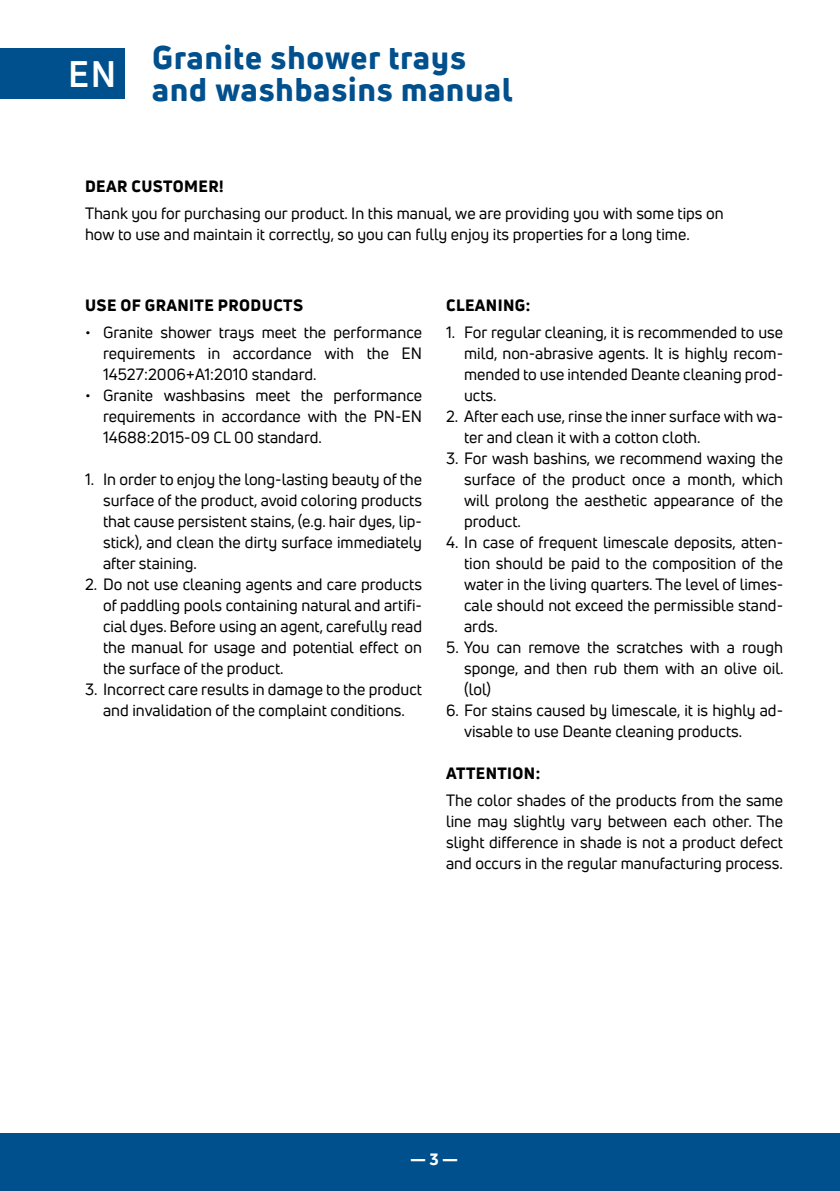
<style>
.page{position:relative;width:840px;height:1191px;background:#fff}
.page>*{position:absolute;margin:0;border:0;box-sizing:border-box;transform-origin:0 0}
.TYTUL{font:700 36px "Uni Neue";color:#fff}
.TYTUL-2{font:800 32px/32px "Uni Neue";letter-spacing:.03em;color:#00508d}
.TEXT{font:16px/21px "Uni Neue";color:#000;text-align:justify}
.PODTYTUL{font:800 16px "Uni Neue";letter-spacing:.025em;color:#000}
.t1{font:800 16px "Uni Neue";color:#fff}
</style>
<div class="page">
<div style="left:0;top:1133px;width:839px;height:58px;background:#00508d"></div>
<div style="left:0;top:48px;width:125px;height:51px;background:#00508d"></div>
<p class="TYTUL" style="left:68px;top:52px;width:50px">EN</p>
<p class="TYTUL-2" style="left:152px;top:41px;width:361px">Granite shower trays and washbasins manual</p>
<p class="PODTYTUL" style="left:85px;top:176px;width:140px">DEAR CUSTOMER!</p>
<p class="TEXT" style="left:85px;top:203px;width:640px">Thank you for purchasing our product. In this manual, we are providing you with some tips on how to use and maintain it correctly, so you can fully enjoy its properties for a long time.</p>
<p class="PODTYTUL" style="left:85px;top:294px;width:219px">USE OF GRANITE PRODUCTS</p>
<p class="TEXT" style="left:103px;top:321px;width:320px;text-indent:-18px">• Granite shower trays meet the performance requirements in accordance with the EN 14527:2006+A1:2010 standard.</p>
<p class="TEXT" style="left:103px;top:384px;width:320px;text-indent:-18px">• Granite washbasins meet the performance requirements in accordance with the PN-EN 14688:2015-09 CL 00 standard.</p>
<p class="TEXT" style="left:103px;top:468px;width:320px;text-indent:-18px">1. In order to enjoy the long-lasting beauty of the surface of the product, avoid coloring products that cause persistent stains, (e.g. hair dyes, lip&shy;stick), and clean the dirty surface immediately after staining.</p>
<p class="TEXT" style="left:103px;top:573px;width:320px;text-indent:-18px">2. Do not use cleaning agents and care products of paddling pools containing natural and artifi&shy;cial dyes. Before using an agent, carefully read the manual for usage and potential effect on the surface of the product.</p>
<p class="TEXT" style="left:85px;top:678px;width:338px;text-align:center">3. Incorrect care results in damage to the product and invalidation of the complaint conditions.</p>
<p class="PODTYTUL" style="left:446px;top:294px;width:86px">CLEANING:</p>
<p class="TEXT" style="left:464px;top:321px;width:320px;text-indent:-18px">1. For regular cleaning, it is recommended to use mild, non-abrasive agents. It is highly recom&shy;mended to use intended Deante cleaning prod&shy;ucts.</p>
<p class="TEXT" style="left:464px;top:405px;width:320px;text-indent:-18px">2. After each use, rinse the inner surface with wa&shy;ter and clean it with a cotton cloth.</p>
<p class="TEXT" style="left:464px;top:447px;width:320px;text-indent:-18px">3. For wash bashins, we recommend waxing the surface of the product once a month, which will prolong the aesthetic appearance of the product.</p>
<p class="TEXT" style="left:464px;top:531px;width:320px;text-indent:-18px">4. In case of frequent limescale deposits, atten&shy;tion should be paid to the composition of the water in the living quarters. The level of limes&shy;cale should not exceed the permissible stand&shy;ards.</p>
<p class="TEXT" style="left:464px;top:636px;width:321px;text-indent:-18px">5. You can remove the scratches with a rough sponge, and then rub them with an olive oil. (lol)</p>
<p class="TEXT" style="left:464px;top:699px;width:320px;text-indent:-18px">6. For stains caused by limescale, it is highly ad&shy;visable to use Deante cleaning products.</p>
<p class="PODTYTUL" style="left:446px;top:762px;width:96px">ATTENTION:</p>
<p class="TEXT" style="left:446px;top:789px;width:338px">The color shades of the products from the same line may slightly vary between each other. The slight difference in shade is not a product defect and occurs in the regular manufacturing process.</p>
<p class="t1" style="left:410px;top:1148px;width:49px">— 3 —</p>
</div>
